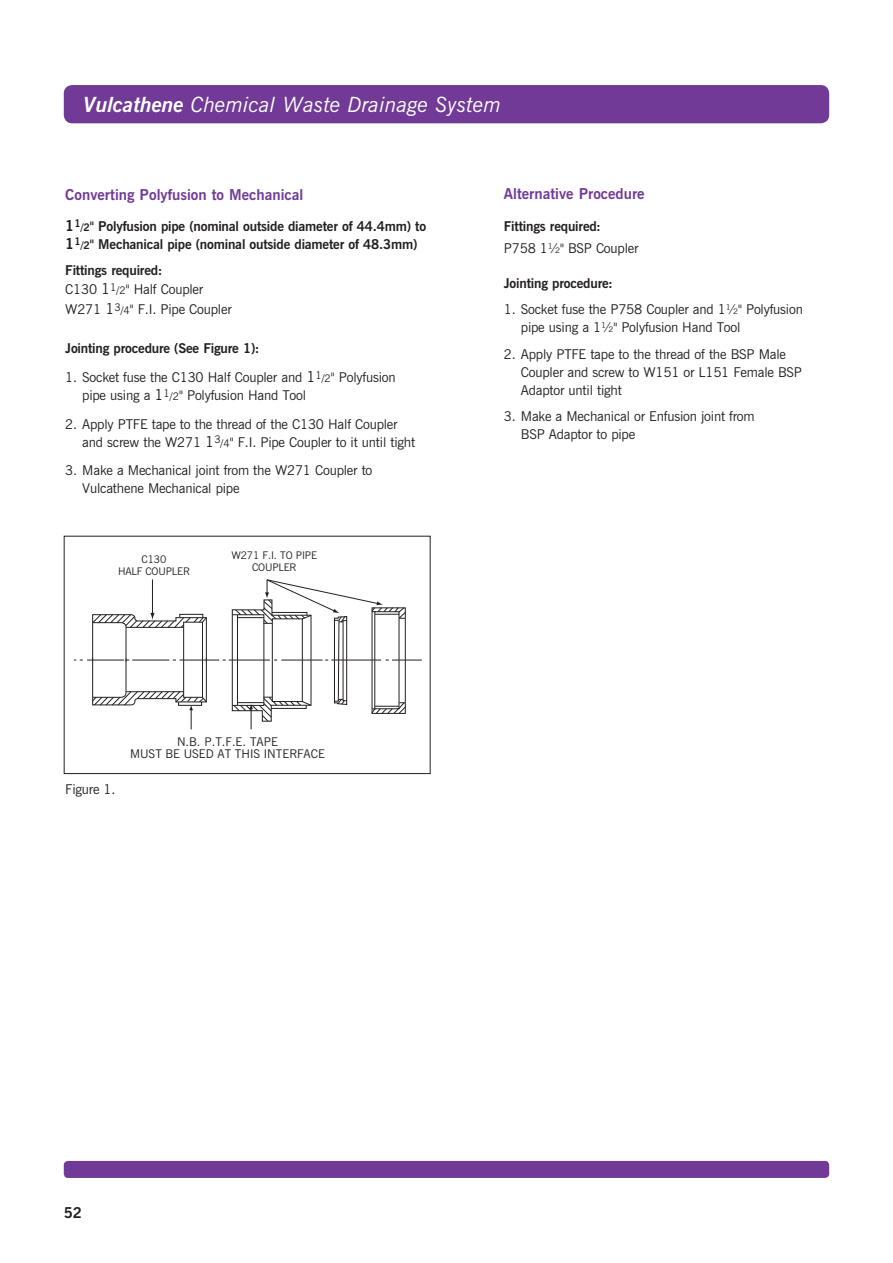
<style>
.page{position:relative;width:893px;height:1263px;background:#fff}
.page>*{position:absolute;margin:0;border:0;box-sizing:border-box;transform-origin:0 0}
.t1{font:italic 21px "News Gothic BT";color:#fff}
.t2{font:700 15px "News Gothic BT";color:#713a97}
.t3{font:700 15px "News Gothic BT";color:#231f20}
.t4{font:13.5px/18px "News Gothic BT";letter-spacing:-.015em;color:#231f20}
.t5{font:700 13.5px/18px "News Gothic BT";letter-spacing:-.015em;color:#231f20}
.t6{font:12px/12px "News Gothic BT";color:#231f20;text-align:center}
.t7{font:10.5px/12px "News Gothic BT";letter-spacing:-.015em;color:#231f20;text-align:center}
.s1{font-weight:700}
.s2{font-size:15px}
.s3{font-size:10.5px}
</style>
<div class="page">
<div style="left:64px;top:85px;width:765px;height:38px;background:#713a97;border-radius:9px"></div>
<div style="left:64px;top:1161px;width:765px;height:17px;background:#713a97;border-radius:4px"></div>
<div style="left:64px;top:536px;width:367px;height:238px;border:1px solid #231f20"></div>
<hr style="left:87px;top:660px;width:37px;height:1px;background:#231f20">
<hr style="left:180px;top:660px;width:39px;height:1px;background:#231f20">
<hr style="left:229px;top:660px;width:41px;height:1px;background:#231f20">
<hr style="left:392px;top:660px;width:30px;height:1px;background:#231f20">
<hr style="left:152px;top:579px;width:1px;height:35px;background:#231f20">
<svg style="left:232px;top:579px;width:174px;height:150px"></svg>
<svg style="left:92px;top:613px;width:115px;height:116px"></svg>
<p class="t1" style="left:83px;top:92px;width:419px"><span class="s1">Vulcathene</span> Chemical Waste Drainage System</p>
<p class="t2" style="left:65px;top:186px;width:240px">Converting Polyfusion to Mechanical</p>
<p class="t5" style="left:65px;top:217px;width:362px"><span class="s2">1</span><sup>1</sup><span class="s3">/2</span>" Polyfusion pipe (nominal outside diameter of 44.4mm) to<br><span class="s2">1</span><sup>1</sup><span class="s3">/2</span>" Mechanical pipe (nominal outside diameter of 48.3mm)</p>
<p class="t5" style="left:65px;top:261px;width:99px">Fittings required:</p>
<p class="t4" style="left:65px;top:281px;width:139px">C130 <span class="s2">1</span><sup>1</sup><span class="s3">/2</span>" Half Coupler</p>
<p class="t4" style="left:65px;top:300px;width:168px">W271 <span class="s2">1</span><sup>3</sup><span class="s3">/4</span>" F.I. Pipe Coupler</p>
<p class="t5" style="left:65px;top:339px;width:196px">Jointing procedure (See Figure 1):</p>
<p class="t4" style="left:82px;top:368px;width:315px;text-indent:-17px">1. Socket fuse the C130 Half Coupler and <span class="s2">1</span><sup>1</sup><span class="s3">/2</span>" Polyfusion pipe using a <span class="s2">1</span><sup>1</sup><span class="s3">/2</span>" Polyfusion Hand Tool</p>
<p class="t4" style="left:82px;top:415px;width:334px;text-indent:-17px">2. Apply PTFE tape to the thread of the C130 Half Coupler and screw the W271 <span class="s2">1</span><sup>3</sup><span class="s3">/4</span>" F.I. Pipe Coupler to it until tight</p>
<p class="t4" style="left:82px;top:461px;width:292px;text-indent:-17px">3. Make a Mechanical joint from the W271 Coupler to<br>Vulcathene Mechanical pipe</p>
<p class="t7" style="left:118px;top:554px;width:73px">C130<br>HALF COUPLER</p>
<p class="t7" style="left:231px;top:549px;width:87px">W271 F.I. TO PIPE<br>COUPLER</p>
<p class="t4" style="left:65px;top:780px;width:52px">Figure 1.</p>
<p class="t6" style="left:130px;top:736px;width:196px">N.B. P.T.F.E. TAPE<br>MUST BE USED AT THIS INTERFACE</p>
<p class="t2" style="left:504px;top:184px;width:142px">Alternative Procedure</p>
<p class="t5" style="left:504px;top:217px;width:99px">Fittings required:</p>
<p class="t4" style="left:504px;top:239px;width:136px">P758 1½" BSP Coupler</p>
<p class="t5" style="left:504px;top:274px;width:111px">Jointing procedure:</p>
<p class="t4" style="left:521px;top:300px;width:284px;text-indent:-17px">1. Socket fuse the P758 Coupler and 1½" Polyfusion pipe using a 1½" Polyfusion Hand Tool</p>
<p class="t4" style="left:521px;top:345px;width:283px;text-indent:-17px">2. Apply PTFE tape to the thread of the BSP Male<br>Coupler and screw to W151 or L151 Female BSP<br>Adaptor until tight</p>
<p class="t4" style="left:521px;top:407px;width:235px;text-indent:-17px">3. Make a Mechanical or Enfusion joint from<br>BSP Adaptor to pipe</p>
<p class="t3" style="left:64px;top:1203px;width:20px">52</p>
</div>
